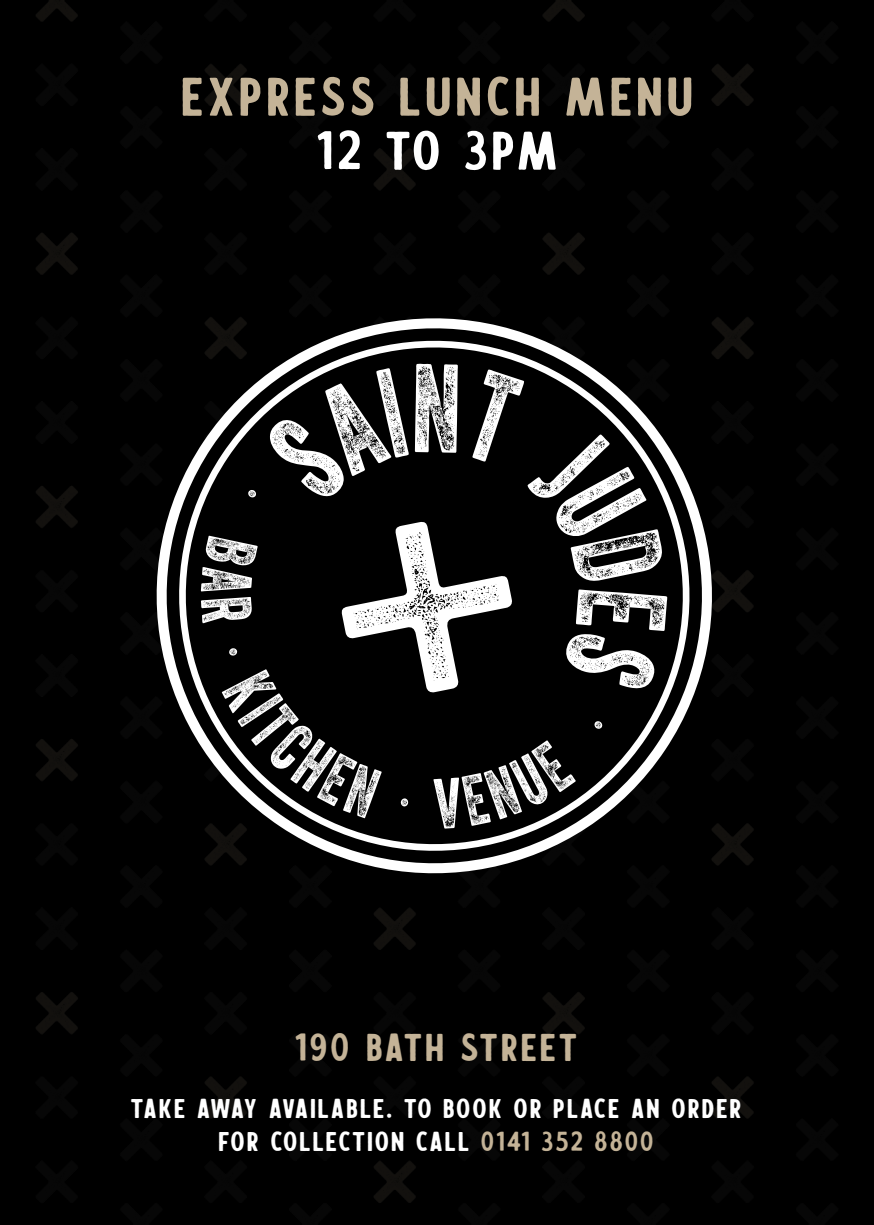
<style>
.page{position:relative;width:874px;height:1225px;background:#fff}
.page>*{position:absolute;margin:0;border:0;box-sizing:border-box;transform-origin:0 0}
.t1{font:56px "Calderock Inky";letter-spacing:.05em;color:#c4b397}
.t2{font:56px "Calderock Inky";letter-spacing:.025em;color:#fff}
.t3{font:40px "Calderock Inky";letter-spacing:.05em;color:#c4b397}
.t4{font:28px/33.6px "Calderock Inky";letter-spacing:.05em;color:#fff;text-align:center}
.s1{color:#c4b397}
</style>
<div class="page">
<div style="left:0;top:0;width:873px;height:1225px;background:#000"></div>
<svg style="left:110px;top:272px;width:634px;height:647px;background:#171717"></svg>
<svg style="left:200px;top:363px;width:467px;height:466px;background:#161616"></svg>
<p class="t1" style="left:180px;top:60px;width:514px">EXPRESS LUNCH MENU</p>
<p class="t2" style="left:315px;top:114px;width:244px">12 TO 3PM</p>
<p class="t3" style="left:294px;top:1021px;width:285px">190 BATH STREET</p>
<p class="t4" style="left:130px;top:1089px;width:612px">TAKE AWAY AVAILABLE. TO BOOK OR PLACE AN ORDER<br>FOR COLLECTION CALL <span class="s1">0141 352 8800</span></p>
</div>
